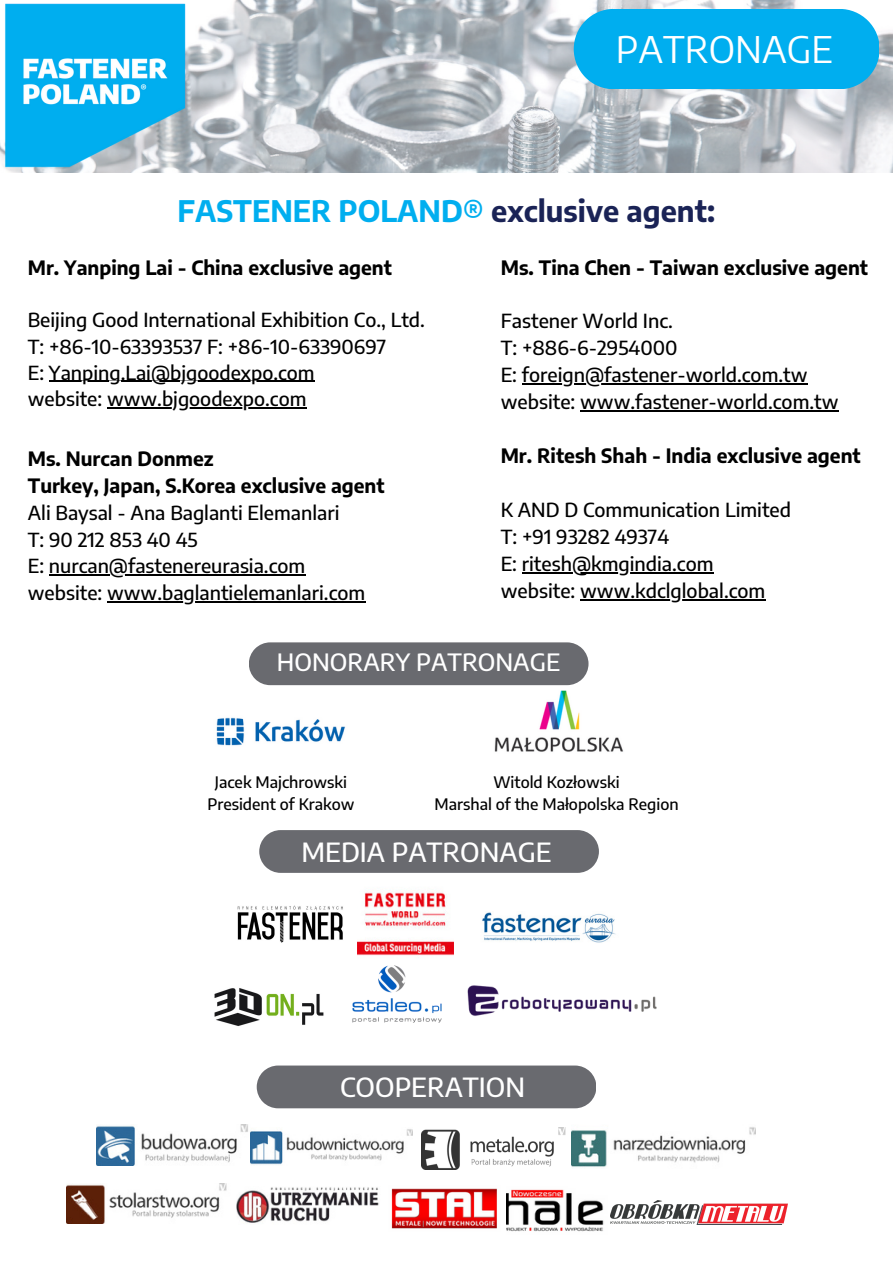
<style>
.page{position:relative;width:893px;height:1264px;background:#fff}
.page>*{position:absolute;margin:0;border:0;box-sizing:border-box;transform-origin:0 0}
.t1{font:36.75px "Encode Sans";color:#fff}
.t2{font:700 29.1px "Encode Sans";color:#00aeef}
.t3{font:500 26.4px "Encode Sans";color:#fff}
.t4{font:500 23.85px "Encode Sans";color:#fff}
.t5{font:500 19.5px/26.7px "Encode Sans";color:#000}
.t6{font:700 19.5px "Encode Sans";color:#000}
.t7{font:500 19.35px/26.4px "Encode Sans";color:#000}
.t8{font:700 19.35px/26.7px "Encode Sans";color:#000}
.t9{font:500 15.9px/21.9px "Encode Sans";color:#000;text-align:center}
.s1{color:#1a2356}
</style>
<div class="page">
<img style="left:494px;top:690px;width:129px;height:62px">
<div style="left:249px;top:642px;width:339px;height:43px;background:#696a6f"></div>
<div style="left:259px;top:830px;width:339px;height:42px;background:#696a6f"></div>
<div style="left:257px;top:1065px;width:339px;height:43px;background:#696a6f"></div>
<img style="left:216px;top:717px;width:130px;height:29px">
<img style="left:237px;top:905px;width:106px;height:38px">
<img style="left:357px;top:890px;width:97px;height:66px">
<img style="left:214px;top:988px;width:110px;height:38px">
<img style="left:482px;top:912px;width:134px;height:31px">
<img style="left:467px;top:985px;width:190px;height:31px">
<img style="left:352px;top:965px;width:90px;height:58px">
<img style="left:97px;top:1124px;width:154px;height:41px">
<img style="left:251px;top:1129px;width:161px;height:36px">
<img style="left:506px;top:1189px;width:98px;height:43px">
<img style="left:422px;top:1127px;width:144px;height:42px">
<img style="left:571px;top:1127px;width:184px;height:40px">
<img style="left:610px;top:1200px;width:177px;height:23px">
<img style="left:391px;top:1188px;width:106px;height:41px">
<img style="left:236px;top:1187px;width:143px;height:36px">
<img style="left:66px;top:1183px;width:161px;height:40px">
<img style="left:190px;top:0;width:702px;height:172px">
<div style="left:573px;top:9px;width:306px;height:79px;background:#00aeef"></div>
<img style="left:0;top:3px;width:190px;height:170px">
<hr style="left:49px;top:381px;width:265px;height:1px;background:#000">
<hr style="left:107px;top:407px;width:199px;height:1px;background:#000">
<hr style="left:522px;top:383px;width:285px;height:1px;background:#000">
<hr style="left:580px;top:410px;width:258px;height:1px;background:#000">
<hr style="left:49px;top:574px;width:256px;height:2px;background:#000">
<hr style="left:107px;top:601px;width:258px;height:1px;background:#000">
<hr style="left:522px;top:572px;width:191px;height:1px;background:#000">
<hr style="left:580px;top:599px;width:185px;height:1px;background:#000">
<h1 class="t1" style="left:615px;top:25px;width:219px">PATRONAGE</h1>
<h2 class="t2" style="left:177px;top:192px;width:539px">FASTENER POLAND® <span class="s1">exclusive agent:</span></h2>
<p class="t8" style="left:28px;top:253px;width:365px">Mr. Yanping Lai - China exclusive agent</p>
<p class="t7" style="left:28px;top:306px;width:398px">Beijing Good International Exhibition Co., Ltd.<br>T: +86-10-63393537 F: +86-10-63390697<br>E: Yanping.Lai@bjgoodexpo.com<br>website: www.bjgoodexpo.com</p>
<p class="t8" style="left:28px;top:445px;width:358px">Ms. Nurcan Donmez<br>Turkey, Japan, S.Korea exclusive agent</p>
<p class="t7" style="left:28px;top:499px;width:339px">Ali Baysal - Ana Baglanti Elemanlari<br>T: 90 212 853 40 45<br>E: nurcan@fastenereurasia.com website: www.baglantielemanlari.com</p>
<p class="t6" style="left:500px;top:255px;width:369px">Ms. Tina Chen - Taiwan exclusive agent</p>
<p class="t5" style="left:500px;top:307px;width:339px">Fastener World Inc.<br>T: +886-6-2954000<br>E: foreign@fastener-world.com.tw website: www.fastener-world.com.tw</p>
<p class="t6" style="left:500px;top:443px;width:361px">Mr. Ritesh Shah - India exclusive agent</p>
<p class="t5" style="left:500px;top:496px;width:292px">K AND D Communication Limited<br>T: +91 93282 49374<br>E: ritesh@kmgindia.com website: www.kdclglobal.com</p>
<p class="t4" style="left:277px;top:646px;width:285px">HONORARY PATRONAGE</p>
<p class="t9" style="left:207px;top:770px;width:148px">Jacek Majchrowski<br>President of Krakow</p>
<p class="t9" style="left:434px;top:770px;width:245px">Witold Kozłowski<br>Marshal of the Małopolska Region</p>
<h3 class="t3" style="left:301px;top:834px;width:251px">MEDIA PATRONAGE</h3>
<h3 class="t3" style="left:340px;top:1070px;width:187px">COOPERATION</h3>
</div>
